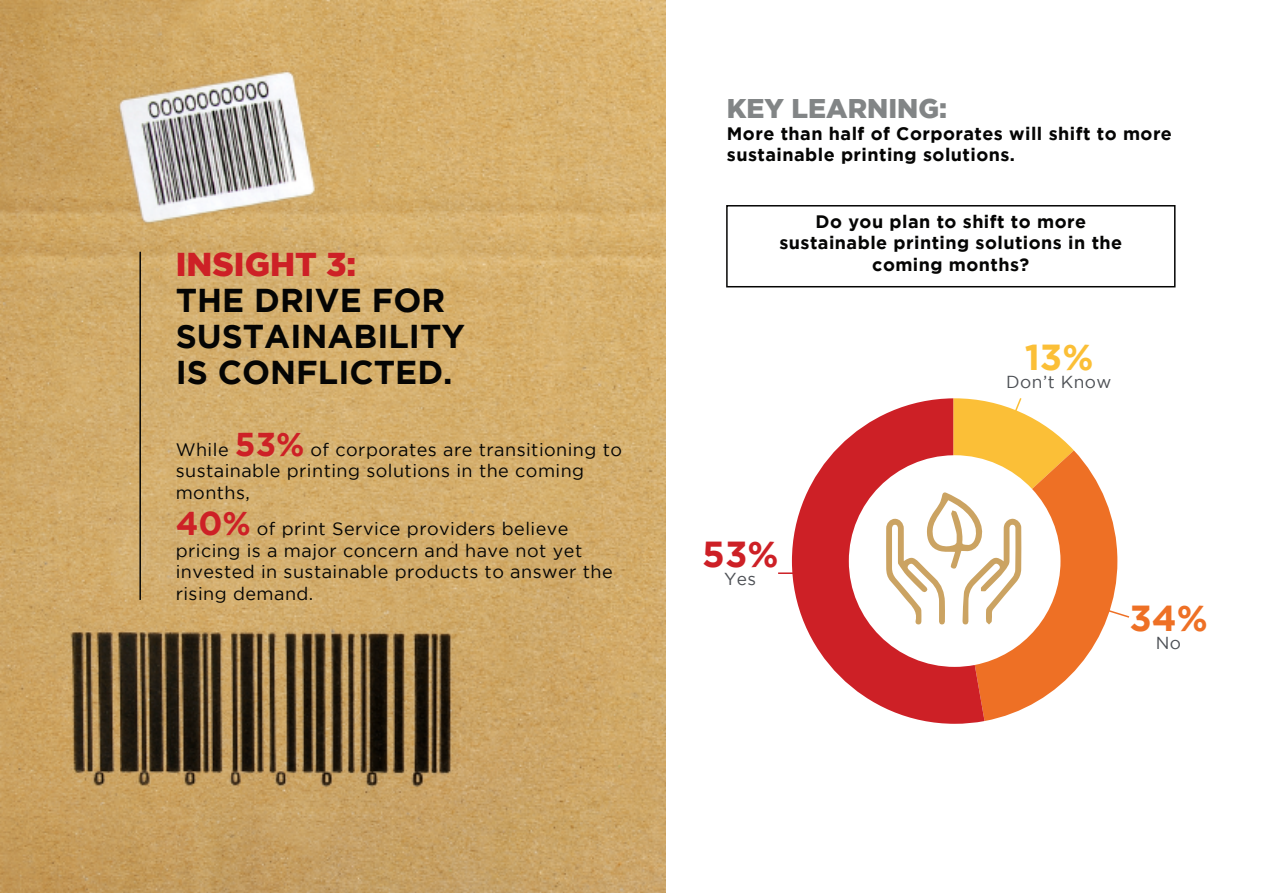
<style>
.page{position:relative;width:1263px;height:893px;background:#fff}
.page>*{position:absolute;margin:0;border:0;box-sizing:border-box;transform-origin:0 0}
.t1{font:700 36.15px "Gotham";color:#cd2026}
.t2{font:700 36.15px "Gotham";color:#fbbf37}
.t3{font:700 36.15px "Gotham";color:#ee7025}
.t4{font:700 33px/36px "Gotham";color:#050504}
.t5{font:900 33px "Gotham";color:#cd2026}
.t6{font:900 27px "Gotham";color:#828586}
.t7{font:18px/21.6px "Gotham";letter-spacing:.025em;color:#050504}
.t8{font:700 18px/21.6px "Gotham";letter-spacing:.025em;color:#050504;text-align:center}
.t9{font:17.4px "Gotham";letter-spacing:.025em;color:#4c4f54}
.s1{font-weight:700;font-size:33px;color:#cd2026}
</style>
<div class="page">
<img style="left:0;top:0;width:666px;height:893px">
<hr style="left:139px;top:252px;width:2px;height:348px;background:#050504">
<div style="left:726px;top:205px;width:449px;height:82px;border:2px solid #050504"></div>
<svg style="left:792px;top:413px;width:192px;height:311px;fill:#cd2026"></svg>
<hr style="left:778px;top:572px;width:34px;height:2px;background:#cd2026">
<svg style="left:886px;top:398px;width:244px;height:323px"></svg>
<h2 class="t5" style="left:176px;top:245px;width:182px">INSIGHT 3:</h2>
<h2 class="t4" style="left:176px;top:281px;width:291px">THE DRIVE FOR<br>SUSTAINABILITY<br>IS CONFLICTED.</h2>
<p class="t7" style="left:176px;top:438px;width:448px">While <span class="s1">53%</span> of corporates are transitioning to sustainable printing solutions in the coming months,</p>
<p class="t7" style="left:176px;top:518px;width:438px"><span class="s1">40%</span> of print Service providers believe pricing is a major concern and have not yet invested in sustainable products to answer the rising demand.</p>
<h3 class="t6" style="left:727px;top:93px;width:222px">KEY LEARNING:</h3>
<p class="t8" style="left:727px;top:122px;width:447px;text-align:left">More than half of Corporates will shift to more sustainable printing solutions.</p>
<p class="t8" style="left:779px;top:210px;width:344px">Do you plan to shift to more sustainable printing solutions in the coming months?</p>
<h1 class="t2" style="left:1025px;top:336px;width:70px">13%</h1>
<h1 class="t1" style="left:702px;top:534px;width:78px">53%</h1>
<p class="t9" style="left:724px;top:569px;width:34px">Yes</p>
<p class="t9" style="left:1006px;top:372px;width:107px">Don’t Know</p>
<h1 class="t3" style="left:1129px;top:597px;width:80px">34%</h1>
<p class="t9" style="left:1156px;top:633px;width:27px">No</p>
</div>
